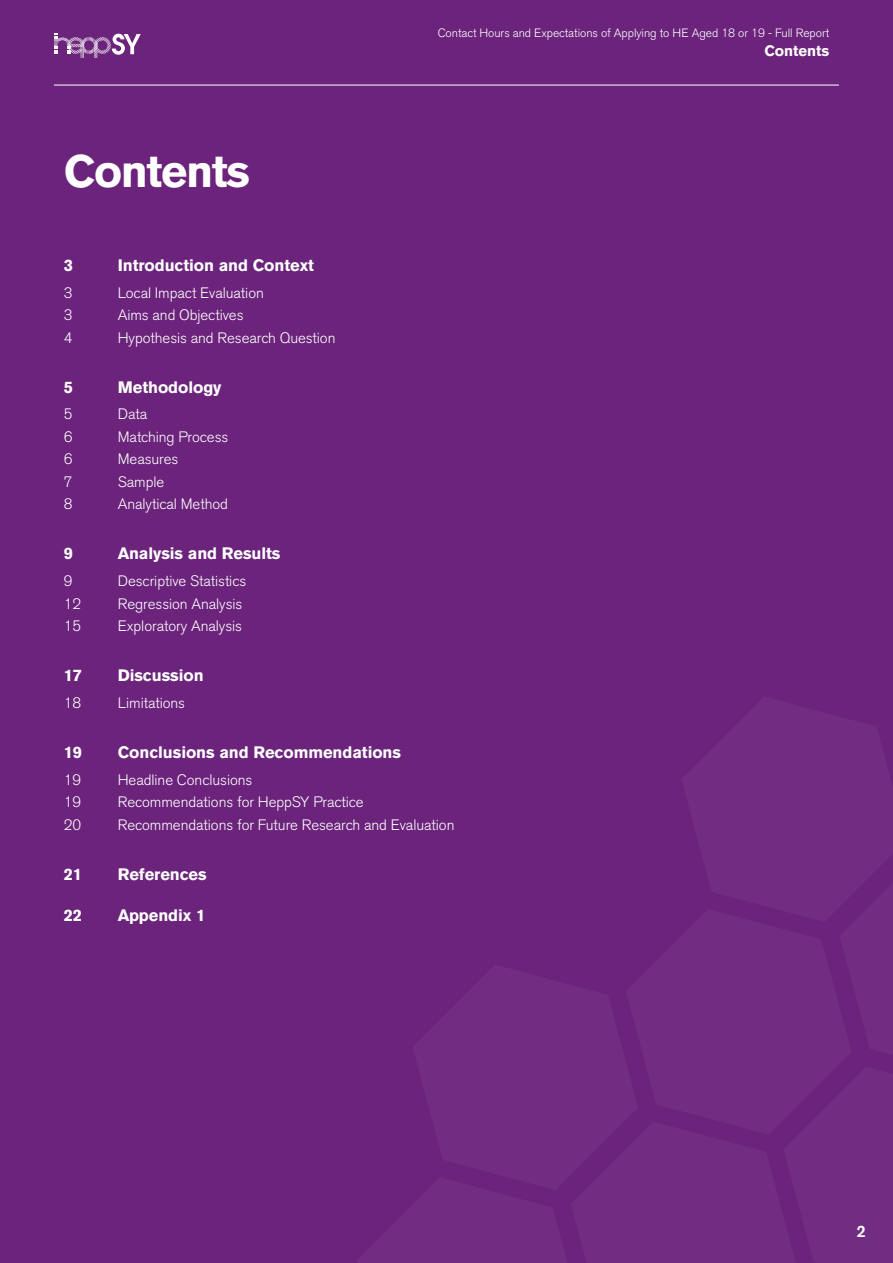
<style>
.page{position:relative;width:893px;height:1263px;background:#6b237b}
.page>*{position:absolute;margin:0;border:0;box-sizing:border-box;transform-origin:0 0}
.t1{font:700 45px "Akzidenz Grotesk BE";letter-spacing:-.03em;color:#fff}
.t2{font:700 16.5px "Akzidenz Grotesk BE";letter-spacing:-.005em;color:#fff}
.t3{font:500 16.5px "Akzidenz Grotesk BE";color:#fff}
.t4{font:300 15px "Akzidenz Grotesk BE";letter-spacing:-.005em;color:#fff}
.t5{font:700 15px "Akzidenz Grotesk BE";letter-spacing:-.005em;color:#fff}
.t6{font:300 12px "Akzidenz Grotesk BE";letter-spacing:-.005em;color:#fff}
</style>
<div class="page">
<hr style="left:54px;top:85px;width:785px;height:1px;background:#fff">
<svg style="left:54px;top:33px;width:87px;height:25px"></svg>
<p class="t1" style="left:64px;top:145px;width:188px">Contents</p>
<p class="t6" style="left:438px;top:26px;width:393px">Contact Hours and Expectations of Applying to HE Aged 18 or 19 - Full Report</p>
<p class="t5" style="left:764px;top:42px;width:66px">Contents</p>
<p class="t2" style="left:64px;top:256px;width:11px">3</p>
<p class="t2" style="left:118px;top:256px;width:198px">Introduction and Context</p>
<p class="t4" style="left:64px;top:284px;width:10px">3</p>
<p class="t4" style="left:118px;top:284px;width:148px">Local Impact Evaluation</p>
<p class="t4" style="left:64px;top:307px;width:10px">3</p>
<p class="t4" style="left:118px;top:307px;width:127px">Aims and Objectives</p>
<p class="t4" style="left:64px;top:329px;width:10px">4</p>
<p class="t4" style="left:118px;top:329px;width:219px">Hypothesis and Research Question</p>
<p class="t2" style="left:64px;top:377px;width:11px">5</p>
<p class="t2" style="left:118px;top:377px;width:105px">Methodology</p>
<p class="t4" style="left:64px;top:406px;width:10px">5</p>
<p class="t4" style="left:118px;top:406px;width:31px">Data</p>
<p class="t4" style="left:64px;top:428px;width:10px">6</p>
<p class="t4" style="left:118px;top:428px;width:112px">Matching Process</p>
<p class="t4" style="left:64px;top:451px;width:10px">6</p>
<p class="t4" style="left:118px;top:451px;width:62px">Measures</p>
<p class="t4" style="left:64px;top:473px;width:10px">7</p>
<p class="t4" style="left:118px;top:473px;width:48px">Sample</p>
<p class="t4" style="left:64px;top:496px;width:10px">8</p>
<p class="t4" style="left:118px;top:496px;width:112px">Analytical Method</p>
<p class="t2" style="left:64px;top:544px;width:11px">9</p>
<p class="t2" style="left:118px;top:544px;width:164px">Analysis and Results</p>
<p class="t4" style="left:64px;top:573px;width:10px">9</p>
<p class="t4" style="left:118px;top:573px;width:130px">Descriptive Statistics</p>
<p class="t4" style="left:64px;top:595px;width:19px">12</p>
<p class="t4" style="left:118px;top:595px;width:126px">Regression Analysis</p>
<p class="t4" style="left:64px;top:618px;width:19px">15</p>
<p class="t4" style="left:118px;top:618px;width:126px">Exploratory Analysis</p>
<p class="t2" style="left:64px;top:666px;width:20px">17</p>
<p class="t2" style="left:118px;top:666px;width:87px">Discussion</p>
<p class="t4" style="left:64px;top:694px;width:19px">18</p>
<p class="t4" style="left:118px;top:694px;width:69px">Limitations</p>
<p class="t2" style="left:64px;top:743px;width:20px">19</p>
<p class="t2" style="left:118px;top:743px;width:285px">Conclusions and Recommendations</p>
<p class="t4" style="left:64px;top:771px;width:19px">19</p>
<p class="t4" style="left:118px;top:771px;width:136px">Headline Conclusions</p>
<p class="t4" style="left:64px;top:794px;width:19px">19</p>
<p class="t4" style="left:118px;top:794px;width:247px">Recommendations for HeppSY Practice</p>
<p class="t4" style="left:64px;top:816px;width:19px">20</p>
<p class="t4" style="left:118px;top:816px;width:338px">Recommendations for Future Research and Evaluation</p>
<p class="t2" style="left:64px;top:864px;width:20px">21</p>
<p class="t2" style="left:118px;top:864px;width:90px">References</p>
<p class="t2" style="left:64px;top:905px;width:20px">22</p>
<p class="t2" style="left:118px;top:905px;width:89px">Appendix 1</p>
<p class="t3" style="left:856px;top:1221px;width:11px">2</p>
</div>
